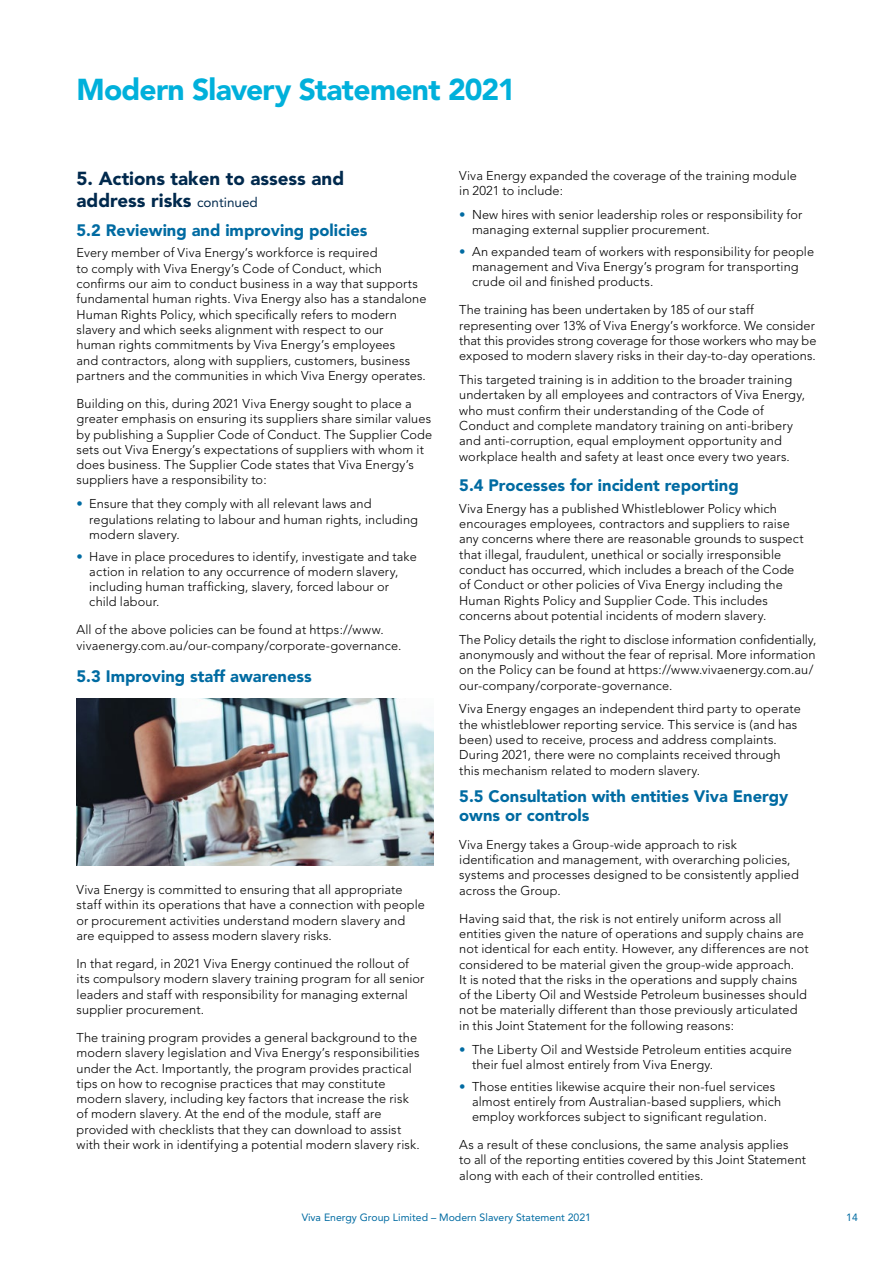
<style>
.page{position:relative;width:893px;height:1263px;background:#fff}
.page>*{position:absolute;margin:0;border:0;box-sizing:border-box;transform-origin:0 0}
.t1{font:900 30px "Avenir";letter-spacing:-.025em;color:#00b0db}
.t2{font:900 18.75px/22.5px "Avenir";color:#00294d}
.t3{font:900 16.5px/18.8px "Avenir";color:#006ba2}
.t4{font:300 12.75px/15.3px "Avenir";letter-spacing:.01em;color:#000}
.t5{font:10.5px "Avenir";color:#006ba2}
.s1{color:#006ba2}
.s2{font-weight:400;font-size:13.5px}
</style>
<div class="page">
<img style="left:77px;top:698px;width:357px;height:168px">
<h1 class="t1" style="left:77px;top:72px;width:440px">Modern Slavery Statement 2021</h1>
<p class="t4" style="left:459px;top:168px;width:339px">Viva Energy expanded the coverage of the training module in 2021 to include:</p>
<p class="t4" style="left:472px;top:207px;width:332px;text-indent:-13px"><span class="s1">•</span> New hires with senior leadership roles or responsibility for managing external supplier procurement.</p>
<p class="t4" style="left:472px;top:244px;width:344px;text-indent:-13px"><span class="s1">•</span> An expanded team of workers with responsibility for people management and Viva Energy’s program for transporting crude oil and finished products.</p>
<p class="t4" style="left:459px;top:302px;width:359px">The training has been undertaken by 185 of our staff representing over 13% of Viva Energy’s workforce. We consider that this provides strong coverage for those workers who may be exposed to modern slavery risks in their day-to-day operations.</p>
<p class="t4" style="left:459px;top:372px;width:347px">This targeted training is in addition to the broader training undertaken by all employees and contractors of Viva Energy, who must confirm their understanding of the Code of Conduct and complete mandatory training on anti-bribery and anti-corruption, equal employment opportunity and workplace health and safety at least once every two years.</p>
<p class="t3" style="left:459px;top:476px;width:281px">5.4 Processes for incident reporting</p>
<p class="t4" style="left:459px;top:501px;width:346px">Viva Energy has a published Whistleblower Policy which encourages employees, contractors and suppliers to raise any concerns where there are reasonable grounds to suspect that illegal, fraudulent, unethical or socially irresponsible conduct has occurred, which includes a breach of the Code of Conduct or other policies of Viva Energy including the Human Rights Policy and Supplier Code. This includes concerns about potential incidents of modern slavery.</p>
<p class="t4" style="left:459px;top:632px;width:359px">The Policy details the right to disclose information confidentially, anonymously and without the fear of reprisal. More information on the Policy can be found at https://www.vivaenergy.com.au/ our-company/corporate-governance.</p>
<p class="t4" style="left:459px;top:701px;width:343px">Viva Energy engages an independent third party to operate the whistleblower reporting service. This service is (and has been) used to receive, process and address complaints.<br>During 2021, there were no complaints received through this mechanism related to modern slavery.</p>
<p class="t3" style="left:459px;top:787px;width:331px">5.5 Consultation with entities Viva Energy owns or controls</p>
<p class="t4" style="left:459px;top:837px;width:341px">Viva Energy takes a Group-wide approach to risk identification and management, with overarching policies, systems and processes designed to be consistently applied across the Group.</p>
<p class="t4" style="left:459px;top:911px;width:351px">Having said that, the risk is not entirely uniform across all entities given the nature of operations and supply chains are not identical for each entity. However, any differences are not considered to be material given the group-wide approach.<br>It is noted that the risks in the operations and supply chains of the Liberty Oil and Westside Petroleum businesses should not be materially different than those previously articulated in this Joint Statement for the following reasons:</p>
<p class="t4" style="left:472px;top:1041px;width:322px;text-indent:-13px"><span class="s1">•</span> The Liberty Oil and Westside Petroleum entities acquire their fuel almost entirely from Viva Energy.</p>
<p class="t4" style="left:472px;top:1078px;width:311px;text-indent:-13px"><span class="s1">•</span> Those entities likewise acquire their non-fuel services almost entirely from Australian-based suppliers, which employ workforces subject to significant regulation.</p>
<p class="t4" style="left:459px;top:1137px;width:348px">As a result of these conclusions, the same analysis applies<br>to all of the reporting entities covered by this Joint Statement along with each of their controlled entities.</p>
<p class="t5" style="left:302px;top:1211px;width:291px">Viva Energy Group Limited – Modern Slavery Statement 2021</p>
<p class="t5" style="left:846px;top:1211px;width:13px">14</p>
<h2 class="t2" style="left:77px;top:167px;width:269px">5. Actions taken to assess and address risks <span class="s2">continued</span></h2>
<p class="t3" style="left:77px;top:221px;width:292px">5.2 Reviewing and improving policies</p>
<p class="t4" style="left:77px;top:245px;width:352px">Every member of Viva Energy’s workforce is required<br>to comply with Viva Energy’s Code of Conduct, which confirms our aim to conduct business in a way that supports fundamental human rights. Viva Energy also has a standalone Human Rights Policy, which specifically refers to modern slavery and which seeks alignment with respect to our<br>human rights commitments by Viva Energy’s employees<br>and contractors, along with suppliers, customers, business partners and the communities in which Viva Energy operates.</p>
<p class="t4" style="left:77px;top:396px;width:357px">Building on this, during 2021 Viva Energy sought to place a greater emphasis on ensuring its suppliers share similar values by publishing a Supplier Code of Conduct. The Supplier Code sets out Viva Energy’s expectations of suppliers with whom it does business. The Supplier Code states that Viva Energy’s suppliers have a responsibility to:</p>
<p class="t4" style="left:89px;top:496px;width:330px;text-indent:-13px"><span class="s1">•</span> Ensure that they comply with all relevant laws and regulations relating to labour and human rights, including modern slavery.</p>
<p class="t4" style="left:89px;top:548px;width:329px;text-indent:-13px"><span class="s1">•</span> Have in place procedures to identify, investigate and take action in relation to any occurrence of modern slavery, including human trafficking, slavery, forced labour or child labour.</p>
<p class="t4" style="left:77px;top:622px;width:326px">All of the above policies can be found at https://www. vivaenergy.com.au/our-company/corporate-governance.</p>
<p class="t3" style="left:77px;top:667px;width:237px">5.3 Improving staff awareness</p>
<p class="t4" style="left:77px;top:882px;width:350px">Viva Energy is committed to ensuring that all appropriate staff within its operations that have a connection with people or procurement activities understand modern slavery and are equipped to assess modern slavery risks.</p>
<p class="t4" style="left:77px;top:956px;width:349px">In that regard, in 2021 Viva Energy continued the rollout of its compulsory modern slavery training program for all senior leaders and staff with responsibility for managing external supplier procurement.</p>
<p class="t4" style="left:77px;top:1030px;width:345px">The training program provides a general background to the modern slavery legislation and Viva Energy’s responsibilities under the Act. Importantly, the program provides practical tips on how to recognise practices that may constitute modern slavery, including key factors that increase the risk of modern slavery. At the end of the module, staff are provided with checklists that they can download to assist with their work in identifying a potential modern slavery risk.</p>
</div>
